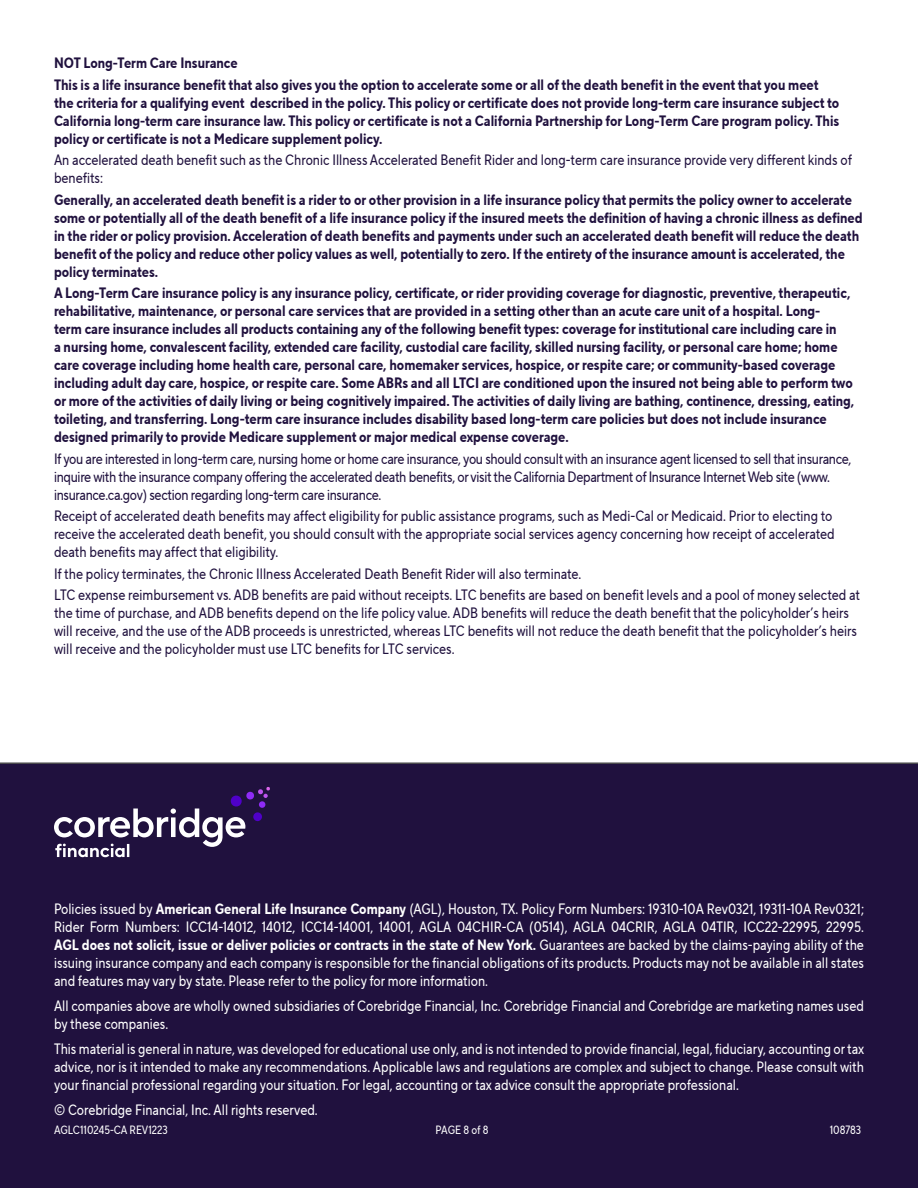
<style>
.page{position:relative;width:918px;height:1188px;background:#fff}
.page>*{position:absolute;margin:0;border:0;box-sizing:border-box;transform-origin:0 0}
.t1{font:700 15px/18px "TT Norms Pro Cond";color:#20113e}
.t2{font:15px/18px "TT Norms Pro Cond";color:#fff;text-align:justify}
.t3{font:15px/18px "TT Norms Pro Cond";color:#20113e}
.t4{font:15px/18px "TT Norms Pro Cond";letter-spacing:-.02em;color:#20113e}
.t5{font:12px "TT Norms Pro Cond";color:#fff}
.s1{font-weight:700}
</style>
<div class="page">
<div style="left:0;top:762px;width:918px;height:426px;background:#20113e"></div>
<svg style="left:54px;top:787px;width:216px;height:70px;background:#473a61"></svg>
<div style="left:253px;top:812px;width:9px;height:9px;background:#4f00c9;border-radius:50%"></div>
<h4 class="t1" style="left:54px;top:54px;width:185px">NOT Long-Term Care Insurance</h4>
<p class="t1" style="left:54px;top:76px;width:787px">This is a life insurance benefit that also gives you the option to accelerate some or all of the death benefit in the event that you meet the criteria for a qualifying event described in the policy. This policy or certificate does not provide long-term care insurance subject to California long-term care insurance law. This policy or certificate is not a California Partnership for Long-Term Care program policy. This policy or certificate is not a Medicare supplement policy.</p>
<p class="t3" style="left:54px;top:151px;width:800px">An accelerated death benefit such as the Chronic Illness Accelerated Benefit Rider and long-term care insurance provide very different kinds of benefits:</p>
<p class="t1" style="left:54px;top:191px;width:810px">Generally, an accelerated death benefit is a rider to or other provision in a life insurance policy that permits the policy owner to accelerate some or potentially all of the death benefit of a life insurance policy if the insured meets the definition of having a chronic illness as defined in the rider or policy provision. Acceleration of death benefits and payments under such an accelerated death benefit will reduce the death benefit of the policy and reduce other policy values as well, potentially to zero. If the entirety of the insurance amount is accelerated, the policy terminates.</p>
<p class="t1" style="left:54px;top:284px;width:802px">A Long-Term Care insurance policy is any insurance policy, certificate, or rider providing coverage for diagnostic, preventive, therapeutic, rehabilitative, maintenance, or personal care services that are provided in a setting other than an acute care unit of a hospital. Long-<br>term care insurance includes all products containing any of the following benefit types: coverage for institutional care including care in<br>a nursing home, convalescent facility, extended care facility, custodial care facility, skilled nursing facility, or personal care home; home care coverage including home health care, personal care, homemaker services, hospice, or respite care; or community-based coverage including adult day care, hospice, or respite care. Some ABRs and all LTCI are conditioned upon the insured not being able to perform two or more of the activities of daily living or being cognitively impaired. The activities of daily living are bathing, continence, dressing, eating, toileting, and transferring. Long-term care insurance includes disability based long-term care policies but does not include insurance designed primarily to provide Medicare supplement or major medical expense coverage.</p>
<p class="t4" style="left:54px;top:450px;width:799px">If you are interested in long-term care, nursing home or home care insurance, you should consult with an insurance agent licensed to sell that insurance, inquire with the insurance company offering the accelerated death benefits, or visit the California Department of Insurance Internet Web site (www. insurance.ca.gov) section regarding long-term care insurance.</p>
<p class="t3" style="left:54px;top:507px;width:782px">Receipt of accelerated death benefits may affect eligibility for public assistance programs, such as Medi-Cal or Medicaid. Prior to electing to receive the accelerated death benefit, you should consult with the appropriate social services agency concerning how receipt of accelerated death benefits may affect that eligibility.</p>
<p class="t3" style="left:54px;top:565px;width:529px">If the policy terminates, the Chronic Illness Accelerated Death Benefit Rider will also terminate.</p>
<p class="t3" style="left:54px;top:586px;width:808px">LTC expense reimbursement vs. ADB benefits are paid without receipts. LTC benefits are based on benefit levels and a pool of money selected at the time of purchase, and ADB benefits depend on the life policy value. ADB benefits will reduce the death benefit that the policyholder’s heirs will receive, and the use of the ADB proceeds is unrestricted, whereas LTC benefits will not reduce the death benefit that the policyholder’s heirs will receive and the policyholder must use LTC benefits for LTC services.</p>
<p class="t2" style="left:54px;top:900px;width:812px">Policies issued by <span class="s1">American General Life Insurance Company</span> (AGL), Houston, TX. Policy Form Numbers: 19310-10A Rev0321, 19311-10A Rev0321; Rider Form Numbers: ICC14-14012, 14012, ICC14-14001, 14001, AGLA 04CHIR-CA (0514), AGLA 04CRIR, AGLA 04TIR, ICC22-22995, 22995.<br><span class="s1">AGL does not solicit, issue or deliver policies or contracts in the state of New York.</span> Guarantees are backed by the claims-paying ability of the issuing insurance company and each company is responsible for the financial obligations of its products. Products may not be available in all states and features may vary by state. Please refer to the policy for more information.</p>
<p class="t2" style="left:54px;top:997px;width:812px">All companies above are wholly owned subsidiaries of Corebridge Financial, Inc. Corebridge Financial and Corebridge are marketing names used by these companies.</p>
<p class="t2" style="left:54px;top:1040px;width:812px">This material is general in nature, was developed for educational use only, and is not intended to provide financial, legal, fiduciary, accounting or tax advice, nor is it intended to make any recommendations. Applicable laws and regulations are complex and subject to change. Please consult with your financial professional regarding your situation. For legal, accounting or tax advice consult the appropriate professional.</p>
<p class="t2" style="left:54px;top:1100px;width:265px">© Corebridge Financial, Inc. All rights reserved.</p>
<p class="t5" style="left:54px;top:1121px;width:115px">AGLC110245-CA REV1223</p>
<p class="t5" style="left:436px;top:1121px;width:54px">PAGE 8 of 8</p>
<p class="t5" style="left:830px;top:1121px;width:33px">108783</p>
</div>
